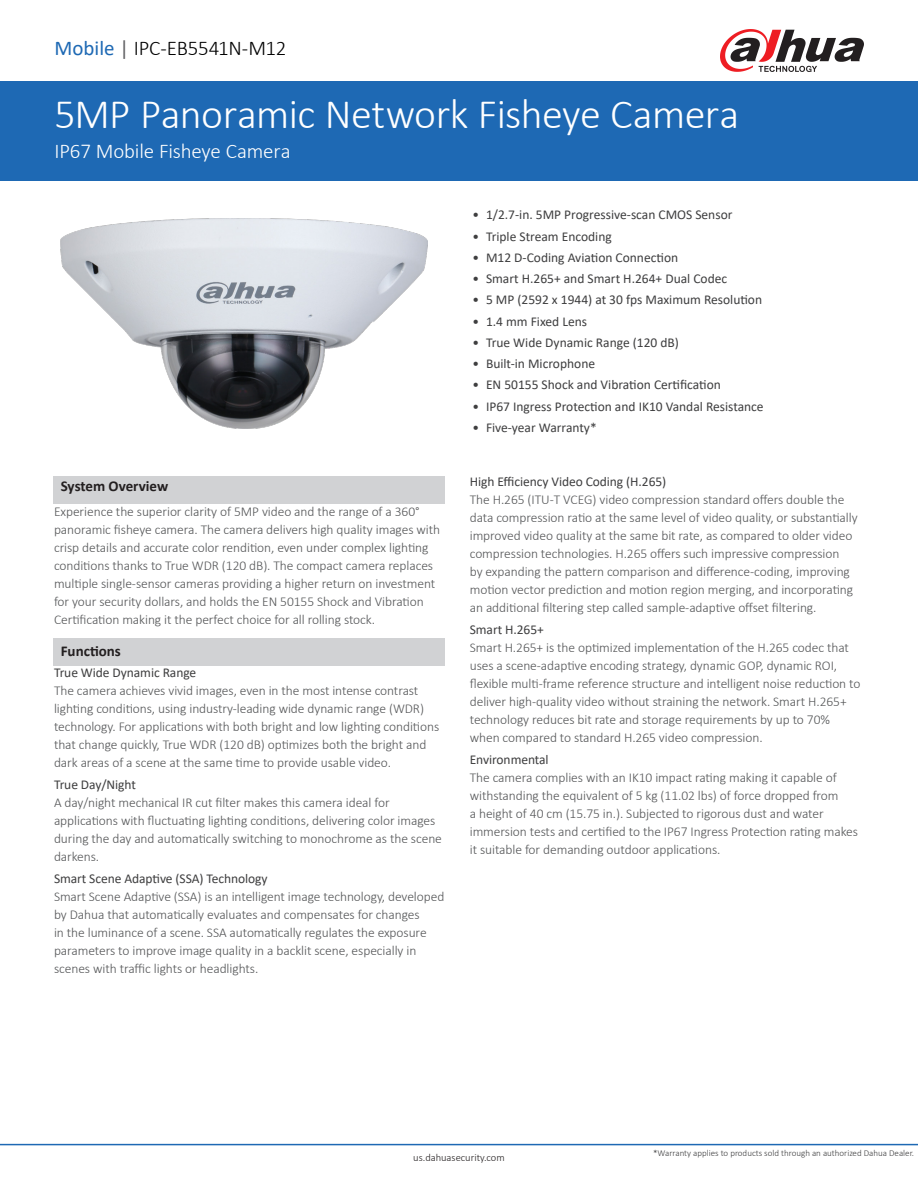
<style>
.page{position:relative;width:918px;height:1188px;background:#fff}
.page>*{position:absolute;margin:0;border:0;box-sizing:border-box;transform-origin:0 0}
.t1{font:300 42px "Calibri";letter-spacing:-.015em;color:#fff}
.t2{font:300 21px "Calibri";letter-spacing:-.01em;color:#fff}
.t3{font:300 21px "Calibri";letter-spacing:-.015em;color:#000}
.t4{font:700 15px "Calibri";color:#231f20}
.FrontMatter_Text{font:300 13.5px/18px "Calibri";letter-spacing:-.005em;color:#545557}
.FrontMatter_Headline{font:13.5px "Calibri";color:#3e3e3f}
.t5{font:300 10.5px "Calibri";color:#231f20}
.t6{font:300 9px "Calibri";color:#3e3e3f}
.s1{font-weight:400;color:#1e69b4}
.s2{font-weight:400;color:#636366}
</style>
<div class="page">
<div style="left:0;top:81px;width:918px;height:100px;background:#1e69b4"></div>
<div style="left:53px;top:476px;width:392px;height:27px;background:#d1d2d4"></div>
<div style="left:53px;top:639px;width:392px;height:27px;background:#d1d2d4"></div>
<hr style="left:0;top:1144px;width:918px;height:1px;background:#1e69b4">
<svg style="left:720px;top:29px;width:144px;height:43px"></svg>
<img style="left:60px;top:218px;width:368px;height:211px">
<p class="t3" style="left:55px;top:35px;width:233px"><span class="s1">Mobile</span> <span class="s2">|</span> IPC-EB5541N-M12</p>
<p class="t1" style="left:55px;top:88px;width:686px">5MP Panoramic Network Fisheye Camera</p>
<p class="t2" style="left:55px;top:138px;width:238px">IP67 Mobile Fisheye Camera</p>
<p class="t4" style="left:61px;top:476px;width:109px">System Overview</p>
<p class="FrontMatter_Text" style="left:54px;top:503px;width:388px">Experience the superior clarity of 5MP video and the range of a 360° panoramic fisheye camera. The camera delivers high quality images with crisp details and accurate color rendition, even under complex lighting conditions thanks to True WDR (120 dB). The compact camera replaces multiple single-sensor cameras providing a higher return on investment for your security dollars, and holds the EN 50155 Shock and Vibration Certification making it the perfect choice for all rolling stock.</p>
<p class="t4" style="left:61px;top:640px;width:62px">Functions</p>
<p class="FrontMatter_Headline" style="left:54px;top:664px;width:144px">True Wide Dynamic Range</p>
<p class="FrontMatter_Text" style="left:54px;top:682px;width:387px">The camera achieves vivid images, even in the most intense contrast lighting conditions, using industry-leading wide dynamic range (WDR) technology. For applications with both bright and low lighting conditions that change quickly, True WDR (120 dB) optimizes both the bright and dark areas of a scene at the same time to provide usable video.</p>
<p class="FrontMatter_Headline" style="left:54px;top:775px;width:83px">True Day/Night</p>
<p class="FrontMatter_Text" style="left:54px;top:794px;width:389px">A day/night mechanical IR cut filter makes this camera ideal for applications with fluctuating lighting conditions, delivering color images during the day and automatically switching to monochrome as the scene darkens.</p>
<p class="FrontMatter_Headline" style="left:54px;top:869px;width:215px">Smart Scene Adaptive (SSA) Technology</p>
<p class="FrontMatter_Text" style="left:54px;top:887px;width:392px">Smart Scene Adaptive (SSA) is an intelligent image technology, developed by Dahua that automatically evaluates and compensates for changes<br>in the luminance of a scene. SSA automatically regulates the exposure parameters to improve image quality in a backlit scene, especially in scenes with traffic lights or headlights.</p>
<p class="FrontMatter_Headline" style="left:472px;top:205px;width:262px">• 1/2.7-in. 5MP Progressive-scan CMOS Sensor</p>
<p class="FrontMatter_Headline" style="left:472px;top:227px;width:141px">• Triple Stream Encoding</p>
<p class="FrontMatter_Headline" style="left:472px;top:248px;width:207px">• M12 D-Coding Aviation Connection</p>
<p class="FrontMatter_Headline" style="left:472px;top:269px;width:256px">• Smart H.265+ and Smart H.264+ Dual Codec</p>
<p class="FrontMatter_Headline" style="left:472px;top:290px;width:291px">• 5 MP (2592 x 1944) at 30 fps Maximum Resolution</p>
<p class="FrontMatter_Headline" style="left:472px;top:312px;width:116px">• 1.4 mm Fixed Lens</p>
<p class="FrontMatter_Headline" style="left:472px;top:333px;width:208px">• True Wide Dynamic Range (120 dB)</p>
<p class="FrontMatter_Headline" style="left:472px;top:354px;width:124px">• Built-in Microphone</p>
<p class="FrontMatter_Headline" style="left:472px;top:375px;width:250px">• EN 50155 Shock and Vibration Certification</p>
<p class="FrontMatter_Headline" style="left:472px;top:397px;width:293px">• IP67 Ingress Protection and IK10 Vandal Resistance</p>
<p class="FrontMatter_Headline" style="left:472px;top:418px;width:126px">• Five-year Warranty*</p>
<p class="FrontMatter_Headline" style="left:470px;top:473px;width:198px">High Efficiency Video Coding (H.265)</p>
<p class="FrontMatter_Text" style="left:470px;top:491px;width:389px">The H.265 (ITU-T VCEG) video compression standard offers double the data compression ratio at the same level of video quality, or substantially improved video quality at the same bit rate, as compared to older video compression technologies. H.265 offers such impressive compression<br>by expanding the pattern comparison and difference-coding, improving motion vector prediction and motion region merging, and incorporating an additional filtering step called sample-adaptive offset filtering.</p>
<p class="FrontMatter_Headline" style="left:470px;top:620px;width:76px">Smart H.265+</p>
<p class="FrontMatter_Text" style="left:470px;top:639px;width:392px">Smart H.265+ is the optimized implementation of the H.265 codec that uses a scene-adaptive encoding strategy, dynamic GOP, dynamic ROI, flexible multi-frame reference structure and intelligent noise reduction to deliver high-quality video without straining the network. Smart H.265+ technology reduces bit rate and storage requirements by up to 70% when compared to standard H.265 video compression.</p>
<p class="FrontMatter_Headline" style="left:470px;top:750px;width:80px">Environmental</p>
<p class="FrontMatter_Text" style="left:470px;top:768px;width:390px">The camera complies with an IK10 impact rating making it capable of withstanding the equivalent of 5 kg (11.02 lbs) of force dropped from<br>a height of 40 cm (15.75 in.). Subjected to rigorous dust and water immersion tests and certified to the IP67 Ingress Protection rating makes it suitable for demanding outdoor applications.</p>
<p class="t5" style="left:413px;top:1151px;width:93px">us.dahuasecurity.com</p>
<p class="t6" style="left:653px;top:1147px;width:262px">*Warranty applies to products sold through an authorized Dahua Dealer.</p>
</div>
